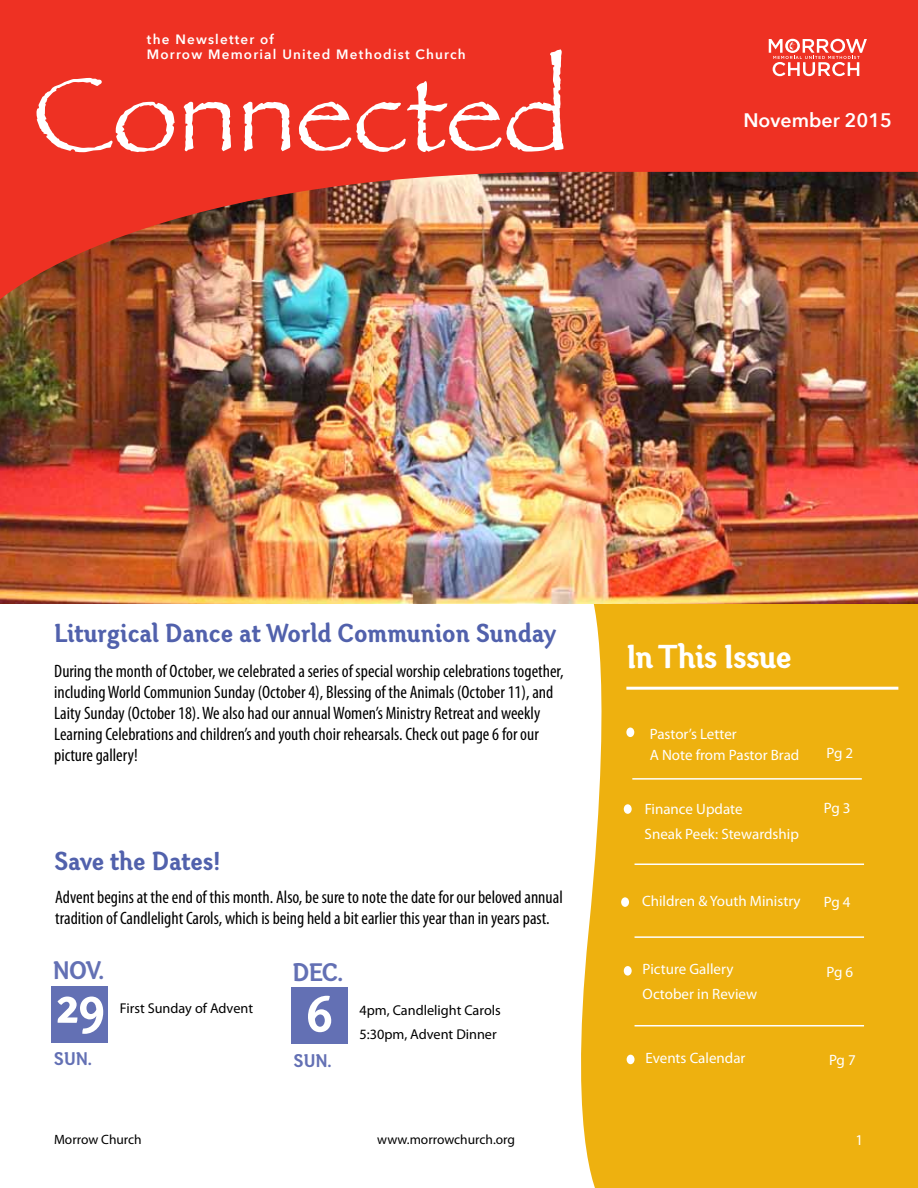
<style>
.page{position:relative;width:918px;height:1188px;background:#fff}
.page>*{position:absolute;margin:0;border:0;box-sizing:border-box;transform-origin:0 0}
.t1{font:108px "Papyrus";color:#fff}
.t2{font:57.3px "Otari Bold Limited";color:#fff}
.t3{font:34.5px "Otari Bold Limited";letter-spacing:-.02em;color:#fff}
.t4{font:27px "Otari Bold Limited";color:#5161ac}
.t5{font:26.4px "Otari Bold Limited";letter-spacing:-.02em;color:#6370b4}
.t6{font:600 19.5px "Avenir Next";color:#fff}
.t7{font:19.05px "Otari Bold Limited";letter-spacing:.005em;color:#6370b4}
.t8{font:condensed 18px/21px "Myriad Pro";color:#000}
.t9{font:15px/21px "Myriad Pro";color:#fff}
.t10{font:14.25px/23.9px "Myriad Pro";color:#000}
.t11{font:600 13.5px/15px "Avenir Next";letter-spacing:.09em;color:#fff}
.t12{font:13.5px "Myriad Pro";color:#000}
</style>
<div class="page">
<div style="left:581px;top:604px;width:337px;height:584px;background:#eeb10f"></div>
<img style="left:0;top:311px;width:918px;height:293px">
<hr style="left:632px;top:778px;width:230px;height:2px;background:#fff">
<hr style="left:635px;top:864px;width:229px;height:1px;background:#fff">
<hr style="left:635px;top:936px;width:229px;height:2px;background:#fff">
<hr style="left:635px;top:1025px;width:229px;height:1px;background:#fff">
<div style="left:626px;top:728px;width:8px;height:9px;background:#fff;border-radius:50%"></div>
<div style="left:624px;top:804px;width:8px;height:10px;background:#fff;border-radius:50%"></div>
<div style="left:621px;top:897px;width:8px;height:10px;background:#fff;border-radius:50%"></div>
<div style="left:624px;top:966px;width:8px;height:10px;background:#fff;border-radius:50%"></div>
<div style="left:627px;top:1055px;width:8px;height:9px;background:#fff;border-radius:50%"></div>
<img style="left:0;top:0;width:918px;height:311px">
<svg style="left:769px;top:39px;width:98px;height:37px"></svg>
<hr style="left:626px;top:687px;width:272px;height:3px;background:#fff">
<div style="left:51px;top:986px;width:57px;height:56px;background:#6370b4"></div>
<div style="left:291px;top:987px;width:57px;height:57px;background:#6370b4"></div>
<p class="t11" style="left:147px;top:31px;width:320px">the Newsletter of<br>Morrow Memorial United Methodist Church</p>
<h1 class="t1" style="left:33px;top:49px;width:538px">Connected</h1>
<p class="t6" style="left:743px;top:104px;width:150px">November 2015</p>
<h3 class="t4" style="left:54px;top:617px;width:503px">Liturgical Dance at World Communion Sunday</h3>
<p class="t8" style="left:54px;top:660px;width:511px">During the month of October, we celebrated a series of special worship celebrations together, including World Communion Sunday (October 4), Blessing of the Animals (October 11), and Laity Sunday (October 18). We also had our annual Women’s Ministry Retreat and weekly Learning Celebrations and children’s and youth choir rehearsals. Check out page 6 for our picture gallery!</p>
<h3 class="t4" style="left:54px;top:844px;width:168px">Save the Dates!</h3>
<p class="t8" style="left:55px;top:886px;width:509px">Advent begins at the end of this month. Also, be sure to note the date for our beloved annual tradition of Candlelight Carols, which is being held a bit earlier this year than in years past.</p>
<h3 class="t5" style="left:53px;top:954px;width:53px">NOV.</h3>
<h2 class="t2" style="left:55px;top:969px;width:52px">29</h2>
<p class="t10" style="left:120px;top:996px;width:135px">First Sunday of Advent</p>
<p class="t7" style="left:54px;top:1047px;width:40px">SUN.</p>
<h3 class="t5" style="left:292px;top:956px;width:52px">DEC.</h3>
<h2 class="t2" style="left:306px;top:977px;width:29px">6</h2>
<p class="t10" style="left:359px;top:998px;width:143px">4pm, Candlelight Carols<br>5:30pm, Advent Dinner</p>
<p class="t7" style="left:294px;top:1049px;width:40px">SUN.</p>
<h3 class="t3" style="left:626px;top:635px;width:167px">In This Issue</h3>
<p class="t9" style="left:650px;top:723px;width:151px">Pastor’s Letter<br>A Note from Pastor Brad</p>
<p class="t9" style="left:645px;top:797px;width:156px;line-height:24.5px">Finance Update<br>Sneak Peek: Stewardship</p>
<p class="t9" style="left:642px;top:890px;width:160px">Children &amp; Youth Ministry</p>
<p class="t9" style="left:643px;top:957px;width:116px;line-height:24.8px">Picture Gallery<br>October in Review</p>
<p class="t9" style="left:646px;top:1047px;width:102px">Events Calendar</p>
<p class="t9" style="left:826px;top:742px;width:28px">Pg 2</p>
<p class="t9" style="left:824px;top:797px;width:28px">Pg 3</p>
<p class="t9" style="left:824px;top:892px;width:28px">Pg 4</p>
<p class="t9" style="left:826px;top:961px;width:28px">Pg 6</p>
<p class="t9" style="left:829px;top:1049px;width:28px">Pg 7</p>
<p class="t12" style="left:54px;top:1131px;width:89px">Morrow Church</p>
<p class="t12" style="left:377px;top:1131px;width:139px">www.morrowchurch.org</p>
<p class="t9" style="left:856px;top:1129px;width:9px">1</p>
</div>
